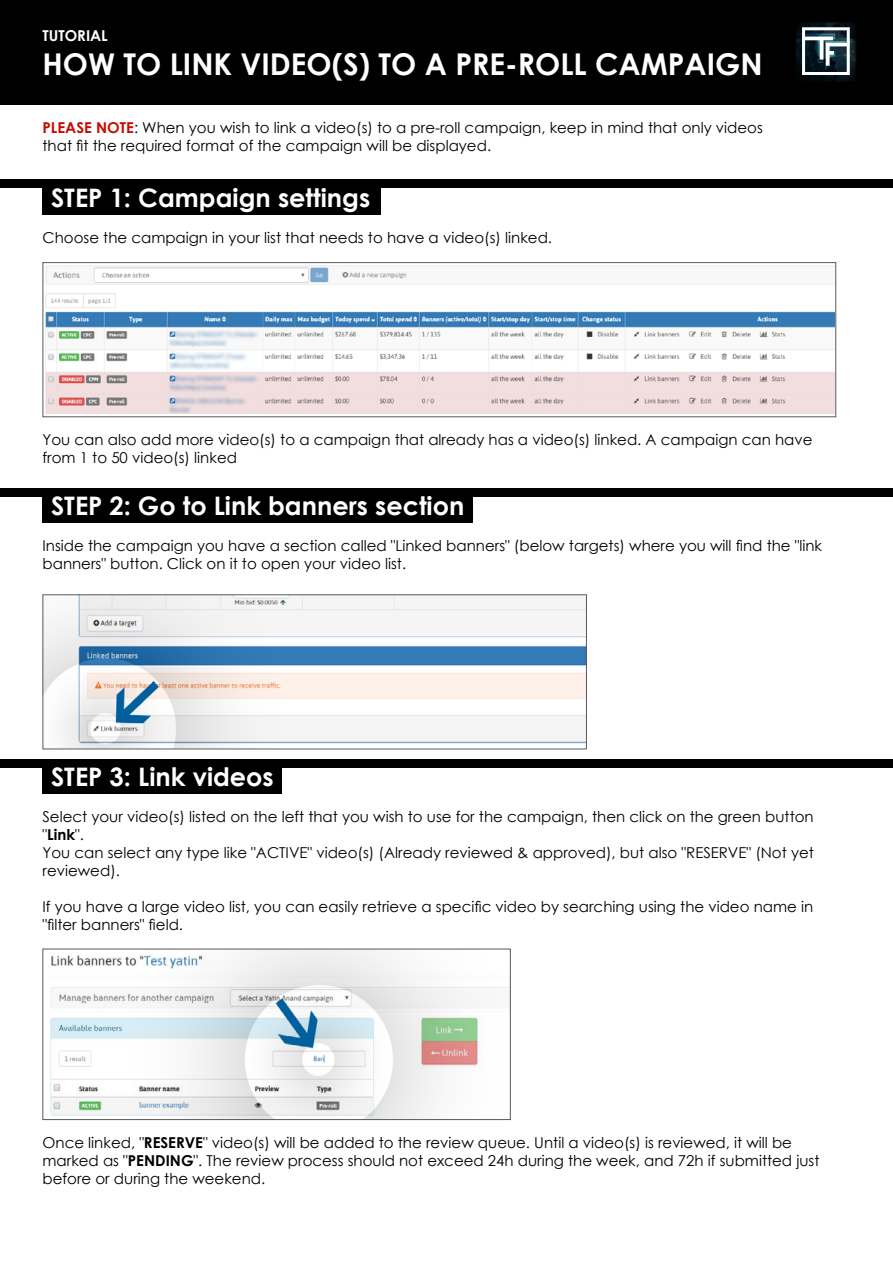
<style>
.page{position:relative;width:893px;height:1263px;background:#fff}
.page>*{position:absolute;margin:0;border:0;box-sizing:border-box;transform-origin:0 0}
.t1{font:700 30px "Century Gothic";color:#fff}
.t2{font:700 25.5px "Century Gothic";color:#fff}
.t3{font:15px/18px "Century Gothic";color:#000}
.t4{font:700 15px "Century Gothic";color:#fff}
.s1{font-weight:700;color:#c80a00}
.s2{font-weight:700}
</style>
<div class="page">
<div style="left:0;top:0;width:893px;height:105px;background:#000"></div>
<img style="left:796px;top:22px;width:60px;height:60px">
<svg style="left:802px;top:27px;width:48px;height:48px;background:#6a7a82"></svg>
<div style="left:0;top:180px;width:893px;height:8px;background:#000"></div>
<div style="left:0;top:488px;width:893px;height:8px;background:#000"></div>
<div style="left:0;top:759px;width:893px;height:8px;background:#000"></div>
<div style="left:43px;top:180px;width:338px;height:34px;background:#000"></div>
<div style="left:43px;top:488px;width:430px;height:35px;background:#000"></div>
<div style="left:43px;top:759px;width:239px;height:35px;background:#000"></div>
<img style="left:45px;top:265px;width:789px;height:149px">
<div style="left:43px;top:262px;width:793px;height:155px;border:1px solid #58595b"></div>
<img style="left:45px;top:596px;width:540px;height:151px">
<div style="left:43px;top:594px;width:544px;height:155px;border:1px solid #58595b"></div>
<img style="left:50px;top:951px;width:459px;height:167px">
<div style="left:42px;top:949px;width:469px;height:171px;border:1px solid #58595b"></div>
<p class="t4" style="left:43px;top:24px;width:67px">TUTORIAL</p>
<h1 class="t1" style="left:43px;top:41px;width:722px">HOW TO LINK VIDEO(S) TO A PRE-ROLL CAMPAIGN</h1>
<p class="t3" style="left:43px;top:118px;width:722px"><span class="s1">PLEASE NOTE</span>: When you wish to link a video(s) to a pre-roll campaign, keep in mind that only videos that fit the required format of the campaign will be displayed.</p>
<h2 class="t2" style="left:51px;top:178px;width:321px">STEP 1: Campaign settings</h2>
<p class="t3" style="left:43px;top:228px;width:511px">Choose the campaign in your list that needs to have a video(s) linked.</p>
<p class="t3" style="left:43px;top:431px;width:771px">You can also add more video(s) to a campaign that already has a video(s) linked. A campaign can have from 1 to 50 video(s) linked</p>
<h2 class="t2" style="left:51px;top:487px;width:415px">STEP 2: Go to Link banners section</h2>
<p class="t3" style="left:43px;top:537px;width:781px">Inside the campaign you have a section called "Linked banners" (below targets) where you will find the "link banners" button. Click on it to open your video list.</p>
<h2 class="t2" style="left:51px;top:757px;width:224px">STEP 3: Link videos</h2>
<p class="t3" style="left:43px;top:807px;width:773px">Select your video(s) listed on the left that you wish to use for the campaign, then click on the green button "<span class="s2">Link</span>".<br>You can select any type like "ACTIVE" video(s) (Already reviewed &amp; approved), but also "RESERVE" (Not yet reviewed).</p>
<p class="t3" style="left:43px;top:897px;width:772px">If you have a large video list, you can easily retrieve a specific video by searching using the video name in "filter banners" field.</p>
<p class="t3" style="left:43px;top:1133px;width:778px">Once linked, "<span class="s2">RESERVE</span>" video(s) will be added to the review queue. Until a video(s) is reviewed, it will be marked as "<span class="s2">PENDING</span>". The review process should not exceed 24h during the week, and 72h if submitted just before or during the weekend.</p>
</div>
